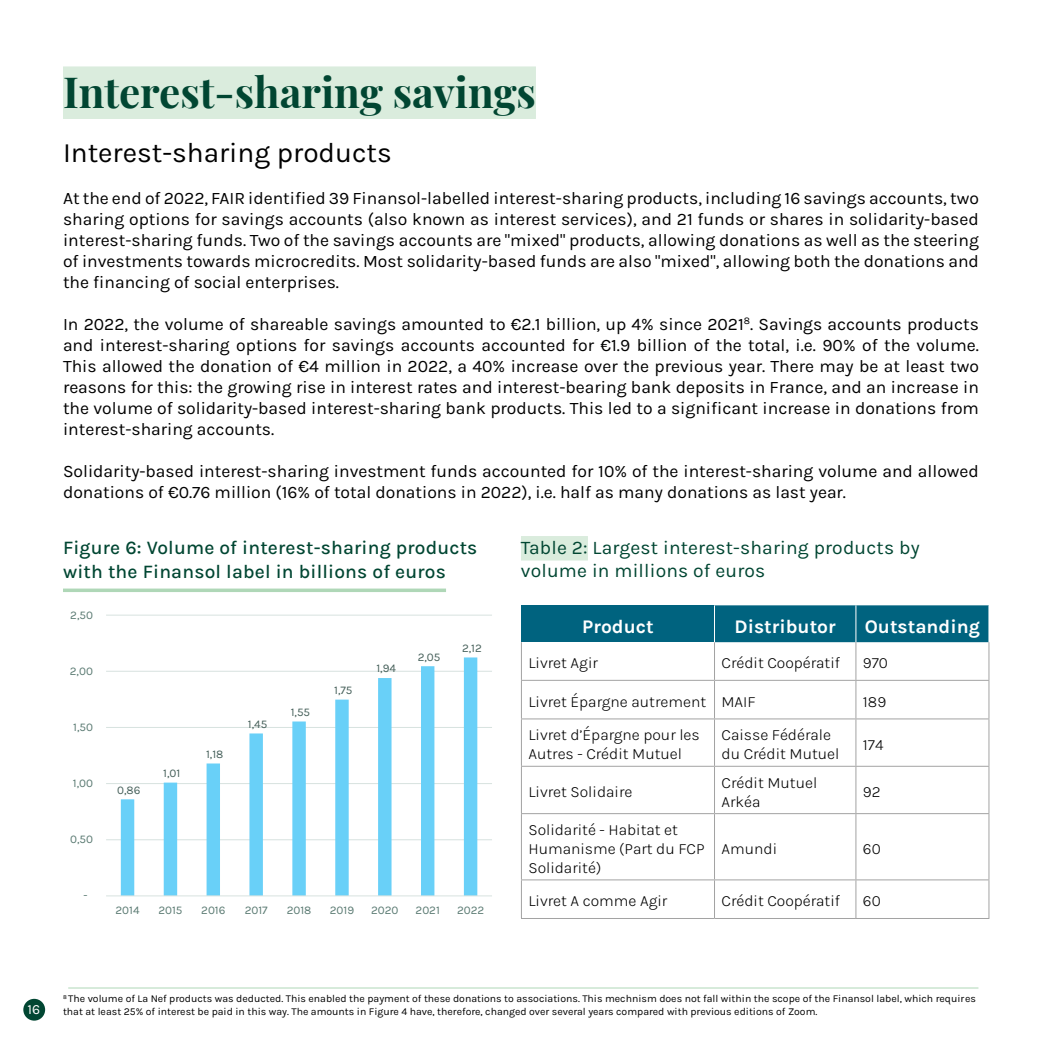
<style>
.page{position:relative;width:1042px;height:1042px;background:#fff}
.page>*{position:absolute;margin:0;border:0;box-sizing:border-box;transform-origin:0 0}
.t1{font:700 42px "Playfair Display";color:#014632}
.t2{font:28px "Karla";color:#000}
.t3{font:500 19.25px/24.5px "Karla";letter-spacing:.01em;color:#014632}
.t4{font:19.25px/23.1px "Karla";letter-spacing:.01em;color:#014632}
.t5{font:700 19.25px "Karla";color:#fff}
.t6{font:17.5px/21px "Karla";color:#000;text-align:justify}
.t7{font:300 15.75px/18.9px "Karla";color:#000}
.t8{font:14px "Karla";color:#fff}
.t9{font:11.72px "Karla";color:#5a7a72}
.t10{font:11.72px "Karla";color:#46605a}
.t11{font:10.5px/12.6px "Karla";color:#000}
</style>
<div class="page">
<div style="left:23px;top:999px;width:22px;height:21px;background:#014632;border-radius:50%"></div>
<div style="left:63px;top:66px;width:473px;height:53px;background:#daecdd"></div>
<hr style="left:68px;top:987px;width:910px;height:1px;background:#afd7b7">
<div style="left:521px;top:536px;width:67px;height:24px;background:#daecdd"></div>
<div style="left:521px;top:605px;width:193px;height:37px;background:#00637f"></div>
<div style="left:715px;top:605px;width:273px;height:37px;background:#00637f"></div>
<svg style="left:522px;top:679px;width:192px;height:202px"></svg>
<hr style="left:855px;top:605px;width:1px;height:37px;background:#fff">
<hr style="left:855px;top:642px;width:1px;height:38px;background:#a3a3a3">
<hr style="left:988px;top:642px;width:1px;height:38px;background:#a3a3a3">
<hr style="left:714px;top:680px;width:142px;height:1px;background:#a3a3a3">
<hr style="left:856px;top:680px;width:133px;height:1px;background:#a3a3a3">
<hr style="left:855px;top:681px;width:1px;height:37px;background:#a3a3a3">
<hr style="left:988px;top:681px;width:1px;height:37px;background:#a3a3a3">
<hr style="left:714px;top:718px;width:142px;height:1px;background:#a3a3a3">
<hr style="left:856px;top:718px;width:133px;height:1px;background:#a3a3a3">
<hr style="left:855px;top:719px;width:1px;height:47px;background:#a3a3a3">
<hr style="left:988px;top:719px;width:1px;height:47px;background:#a3a3a3">
<hr style="left:714px;top:766px;width:142px;height:1px;background:#a3a3a3">
<hr style="left:856px;top:766px;width:133px;height:1px;background:#a3a3a3">
<hr style="left:855px;top:767px;width:1px;height:46px;background:#a3a3a3">
<hr style="left:988px;top:767px;width:1px;height:46px;background:#a3a3a3">
<hr style="left:714px;top:813px;width:142px;height:1px;background:#a3a3a3">
<hr style="left:856px;top:813px;width:133px;height:1px;background:#a3a3a3">
<hr style="left:855px;top:814px;width:1px;height:65px;background:#a3a3a3">
<hr style="left:988px;top:814px;width:1px;height:65px;background:#a3a3a3">
<hr style="left:714px;top:879px;width:142px;height:1px;background:#a3a3a3">
<hr style="left:856px;top:879px;width:133px;height:1px;background:#a3a3a3">
<hr style="left:855px;top:880px;width:1px;height:38px;background:#a3a3a3">
<hr style="left:988px;top:880px;width:1px;height:38px;background:#a3a3a3">
<hr style="left:714px;top:918px;width:142px;height:1px;background:#a3a3a3">
<hr style="left:856px;top:918px;width:133px;height:1px;background:#a3a3a3">
<hr style="left:521px;top:642px;width:1px;height:38px;background:#a3a3a3">
<hr style="left:714px;top:642px;width:1px;height:38px;background:#a3a3a3">
<hr style="left:521px;top:680px;width:193px;height:1px;background:#a3a3a3">
<hr style="left:521px;top:681px;width:1px;height:37px;background:#a3a3a3">
<hr style="left:714px;top:681px;width:1px;height:37px;background:#a3a3a3">
<hr style="left:521px;top:718px;width:193px;height:1px;background:#a3a3a3">
<hr style="left:521px;top:719px;width:1px;height:47px;background:#a3a3a3">
<hr style="left:714px;top:719px;width:1px;height:47px;background:#a3a3a3">
<hr style="left:521px;top:766px;width:193px;height:1px;background:#a3a3a3">
<hr style="left:521px;top:767px;width:1px;height:46px;background:#a3a3a3">
<hr style="left:714px;top:767px;width:1px;height:46px;background:#a3a3a3">
<hr style="left:521px;top:813px;width:193px;height:1px;background:#a3a3a3">
<hr style="left:521px;top:814px;width:1px;height:65px;background:#a3a3a3">
<hr style="left:714px;top:814px;width:1px;height:65px;background:#a3a3a3">
<hr style="left:521px;top:879px;width:193px;height:1px;background:#a3a3a3">
<hr style="left:521px;top:880px;width:1px;height:38px;background:#a3a3a3">
<hr style="left:714px;top:880px;width:1px;height:38px;background:#a3a3a3">
<hr style="left:521px;top:918px;width:193px;height:1px;background:#a3a3a3">
<hr style="left:106px;top:839px;width:386px;height:1px;background:#d7e2df">
<hr style="left:106px;top:783px;width:386px;height:1px;background:#d7e2df">
<hr style="left:106px;top:727px;width:386px;height:1px;background:#d7e2df">
<hr style="left:106px;top:671px;width:386px;height:1px;background:#d7e2df">
<hr style="left:106px;top:615px;width:386px;height:1px;background:#d7e2df">
<svg style="left:121px;top:657px;width:356px;height:238px"></svg>
<hr style="left:106px;top:895px;width:386px;height:1px;background:#d7e2df">
<svg style="left:63px;top:588px;width:383px;height:4px;background:#badcc1"></svg>
<h1 class="t1" style="left:63px;top:60px;width:474px">Interest-sharing savings</h1>
<h2 class="t2" style="left:63px;top:135px;width:330px">Interest-sharing products</h2>
<p class="t6" style="left:63px;top:187px;width:917px">At the end of 2022, FAIR identified 39 Finansol-labelled interest-sharing products, including 16 savings accounts, two sharing options for savings accounts (also known as interest services), and 21 funds or shares in solidarity-based interest-sharing funds. Two of the savings accounts are "mixed" products, allowing donations as well as the steering of investments towards microcredits. Most solidarity-based funds are also "mixed", allowing both the donations and the financing of social enterprises.</p>
<p class="t6" style="left:63px;top:313px;width:917px">In 2022, the volume of shareable savings amounted to €2.1 billion, up 4% since 2021<sup>8</sup>. Savings accounts products and interest-sharing options for savings accounts accounted for €1.9 billion of the total, i.e. 90% of the volume.<br>This allowed the donation of €4 million in 2022, a 40% increase over the previous year. There may be at least two reasons for this: the growing rise in interest rates and interest-bearing bank deposits in France, and an increase in the volume of solidarity-based interest-sharing bank products. This led to a significant increase in donations from interest-sharing accounts.</p>
<p class="t6" style="left:63px;top:460px;width:917px">Solidarity-based interest-sharing investment funds accounted for 10% of the interest-sharing volume and allowed donations of €0.76 million (16% of total donations in 2022), i.e. half as many donations as last year.</p>
<p class="t3" style="left:63px;top:534px;width:416px">Figure 6: Volume of interest-sharing products with the Finansol label in billions of euros</p>
<p class="t9" style="left:70px;top:607px;width:24px">2,50</p>
<p class="t9" style="left:70px;top:663px;width:25px">2,00</p>
<p class="t9" style="left:73px;top:719px;width:21px">1,50</p>
<p class="t9" style="left:73px;top:775px;width:22px">1,00</p>
<p class="t9" style="left:70px;top:831px;width:24px">0,50</p>
<p class="t9" style="left:83px;top:888px;width:6px">-</p>
<p class="t10" style="left:117px;top:782px;width:25px">0,86</p>
<p class="t10" style="left:163px;top:765px;width:19px">1,01</p>
<p class="t10" style="left:206px;top:746px;width:19px">1,18</p>
<p class="t10" style="left:248px;top:716px;width:21px">1,45</p>
<p class="t10" style="left:291px;top:704px;width:21px">1,55</p>
<p class="t10" style="left:334px;top:682px;width:20px">1,75</p>
<p class="t10" style="left:376px;top:661px;width:21px">1,94</p>
<p class="t10" style="left:418px;top:649px;width:24px">2,05</p>
<p class="t10" style="left:462px;top:640px;width:21px">2,12</p>
<p class="t9" style="left:116px;top:902px;width:26px">2014</p>
<p class="t9" style="left:158px;top:902px;width:26px">2015</p>
<p class="t9" style="left:201px;top:902px;width:26px">2016</p>
<p class="t9" style="left:245px;top:902px;width:25px">2017</p>
<p class="t9" style="left:287px;top:902px;width:26px">2018</p>
<p class="t9" style="left:330px;top:902px;width:26px">2019</p>
<p class="t9" style="left:371px;top:902px;width:29px">2020</p>
<p class="t9" style="left:415px;top:902px;width:26px">2021</p>
<p class="t9" style="left:457px;top:902px;width:29px">2022</p>
<p class="t4" style="left:521px;top:535px;width:400px">Table 2: Largest interest-sharing products by volume in millions of euros</p>
<p class="t5" style="left:582px;top:614px;width:73px">Product</p>
<p class="t5" style="left:734px;top:614px;width:103px">Distributor</p>
<p class="t5" style="left:865px;top:614px;width:117px">Outstanding</p>
<p class="t7" style="left:528px;top:653px;width:71px">Livret Agir</p>
<p class="t7" style="left:721px;top:653px;width:120px">Crédit Coopératif</p>
<p class="t7" style="left:863px;top:653px;width:27px">970</p>
<p class="t7" style="left:528px;top:691px;width:229px">Livret Épargne autrement MAIF</p>
<p class="t7" style="left:863px;top:691px;width:25px">189</p>
<p class="t7" style="left:528px;top:725px;width:173px">Livret d’Épargne pour les<br>Autres - Crédit Mutuel</p>
<p class="t7" style="left:721px;top:725px;width:119px">Caisse Fédérale du Crédit Mutuel</p>
<p class="t7" style="left:863px;top:734px;width:22px">174</p>
<p class="t7" style="left:528px;top:782px;width:105px">Livret Solidaire</p>
<p class="t7" style="left:721px;top:772px;width:97px">Crédit Mutuel<br>Arkéa</p>
<p class="t7" style="left:863px;top:782px;width:19px">92</p>
<p class="t7" style="left:528px;top:820px;width:178px">Solidarité - Habitat et<br>Humanisme (Part du FCP<br>Solidarité)</p>
<p class="t7" style="left:721px;top:839px;width:57px">Amundi</p>
<p class="t7" style="left:863px;top:839px;width:19px">60</p>
<p class="t7" style="left:528px;top:891px;width:140px">Livret A comme Agir</p>
<p class="t7" style="left:721px;top:891px;width:120px">Crédit Coopératif</p>
<p class="t7" style="left:863px;top:891px;width:19px">60</p>
<p class="t8" style="left:28px;top:1000px;width:14px">16</p>
<p class="t11" style="left:63px;top:992px;width:914px"><sup>8</sup> The volume of La Nef products was deducted. This enabled the payment of these donations to associations. This mechnism does not fall within the scope of the Finansol label, which requires that at least 25% of interest be paid in this way. The amounts in Figure 4 have, therefore, changed over several years compared with previous editions of Zoom.</p>
</div>
